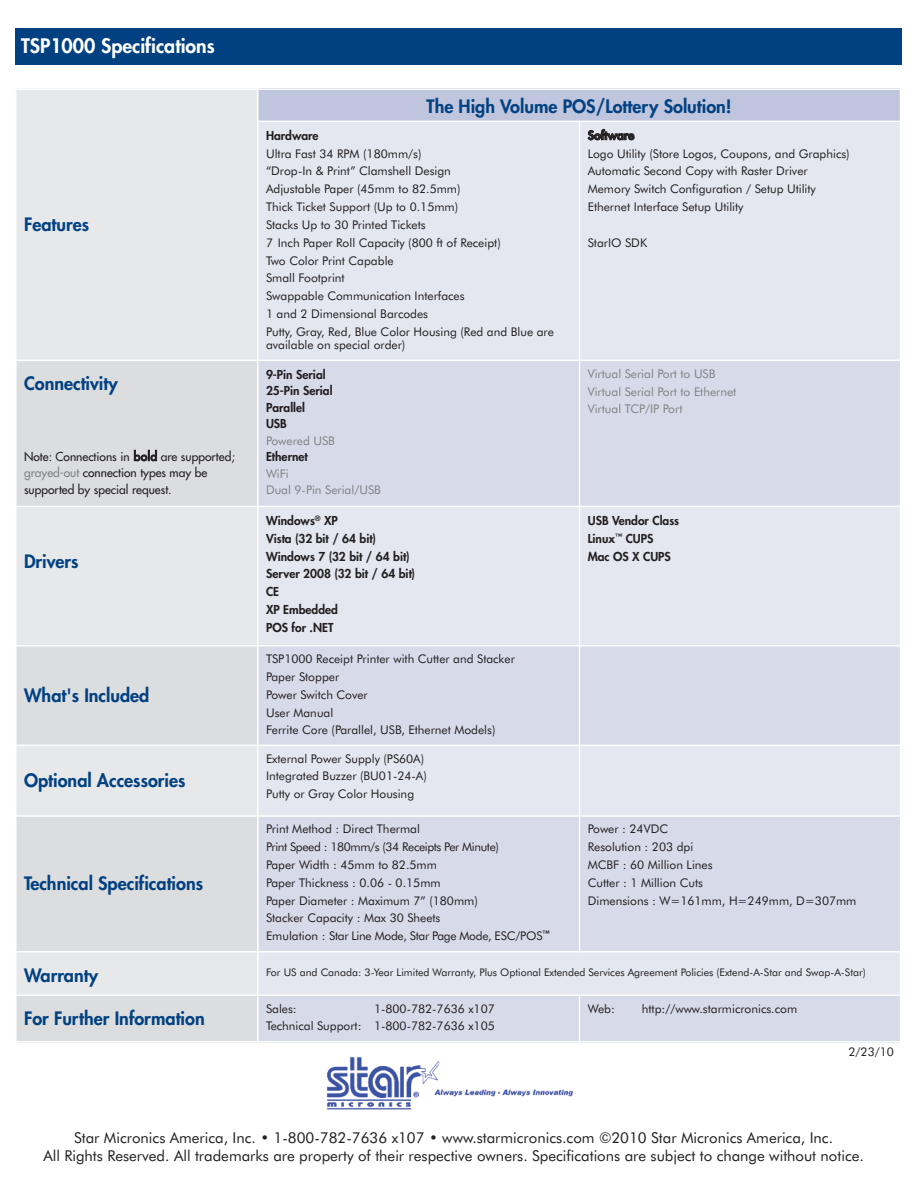
<style>
.page{position:relative;width:918px;height:1188px;background:#fff}
.page>*{position:absolute;margin:0;border:0;box-sizing:border-box;transform-origin:0 0}
.t1{font:800 19.5px "Futura";color:#fff}
.t2{font:800 18px "Futura";color:#014181}
.t3{font:15px/18px "Futura BT";color:#231f20;text-align:center}
.t4{font:12px/17.9px "Futura BT";color:#231f20}
.t5{font:800 12px/17.9px "Futura";color:#231f20}
.t6{font:12px/17.9px "Futura BT";color:#808285}
.t7{font:12px/16.4px "Futura";color:#231f20}
.t8{font:10.5px "Futura BT";color:#231f20}
.s1{color:#808285}
</style>
<div class="page">
<img style="left:326px;top:1056px;width:248px;height:54px">
<div style="left:15px;top:88px;width:243px;height:272px;background:#e7e8e9"></div>
<div style="left:258px;top:88px;width:643px;height:33px;background:#bfc5dc"></div>
<div style="left:258px;top:121px;width:322px;height:239px;background:#e4e6f0"></div>
<div style="left:580px;top:121px;width:321px;height:239px;background:#e4e6f0"></div>
<div style="left:15px;top:360px;width:243px;height:146px;background:#dcdddf"></div>
<div style="left:258px;top:360px;width:322px;height:146px;background:#d6dae9"></div>
<div style="left:580px;top:360px;width:321px;height:146px;background:#d6dae9"></div>
<div style="left:15px;top:506px;width:243px;height:140px;background:#e7e8e9"></div>
<div style="left:258px;top:506px;width:322px;height:140px;background:#e4e6f0"></div>
<div style="left:580px;top:506px;width:321px;height:140px;background:#e4e6f0"></div>
<div style="left:15px;top:646px;width:243px;height:99px;background:#dcdddf"></div>
<div style="left:258px;top:646px;width:322px;height:99px;background:#d6dae9"></div>
<div style="left:580px;top:646px;width:321px;height:99px;background:#d6dae9"></div>
<div style="left:15px;top:745px;width:243px;height:71px;background:#e7e8e9"></div>
<div style="left:258px;top:745px;width:322px;height:71px;background:#e4e6f0"></div>
<div style="left:580px;top:745px;width:321px;height:71px;background:#e4e6f0"></div>
<div style="left:15px;top:816px;width:243px;height:136px;background:#dcdddf"></div>
<div style="left:258px;top:816px;width:322px;height:136px;background:#d6dae9"></div>
<div style="left:580px;top:816px;width:321px;height:136px;background:#d6dae9"></div>
<div style="left:15px;top:952px;width:243px;height:43px;background:#e7e8e9"></div>
<div style="left:258px;top:952px;width:643px;height:43px;background:#e4e6f0"></div>
<div style="left:15px;top:995px;width:243px;height:48px;background:#dcdddf"></div>
<div style="left:258px;top:995px;width:322px;height:48px;background:#d6dae9"></div>
<div style="left:580px;top:995px;width:321px;height:48px;background:#d6dae9"></div>
<hr style="left:15px;top:88px;width:2px;height:955px;background:#fff">
<hr style="left:257px;top:88px;width:2px;height:955px;background:#fff">
<hr style="left:579px;top:121px;width:1px;height:831px;background:#fff">
<hr style="left:579px;top:994px;width:1px;height:49px;background:#fff">
<hr style="left:900px;top:88px;width:1px;height:955px;background:#fff">
<hr style="left:15px;top:88px;width:886px;height:2px;background:#fff">
<hr style="left:257px;top:121px;width:644px;height:1px;background:#fff">
<hr style="left:15px;top:360px;width:886px;height:1px;background:#fff">
<hr style="left:15px;top:506px;width:886px;height:1px;background:#fff">
<hr style="left:15px;top:645px;width:886px;height:2px;background:#fff">
<hr style="left:15px;top:745px;width:886px;height:1px;background:#fff">
<hr style="left:15px;top:815px;width:886px;height:2px;background:#fff">
<hr style="left:15px;top:951px;width:886px;height:1px;background:#fff">
<hr style="left:15px;top:994px;width:886px;height:2px;background:#fff">
<hr style="left:15px;top:1041px;width:886px;height:2px;background:#fff">
<div style="left:15px;top:28px;width:886px;height:37px;background:#014181"></div>
<h1 class="t1" style="left:21px;top:36px;width:195px">TSP1000 Specifications</h1>
<h2 class="t2" style="left:24px;top:216px;width:67px">Features</h2>
<h2 class="t2" style="left:24px;top:375px;width:95px">Connectivity</h2>
<p class="t7" style="left:24px;top:449px;width:212px">Note: Connections in bold are supported; <span class="s1">grayed-out</span> connection types may be supported by special request.</p>
<h2 class="t2" style="left:24px;top:552px;width:56px">Drivers</h2>
<h2 class="t2" style="left:24px;top:686px;width:127px">What's Included</h2>
<h2 class="t2" style="left:24px;top:771px;width:163px">Optional Accessories</h2>
<h2 class="t2" style="left:24px;top:875px;width:181px">Technical Specifications</h2>
<h2 class="t2" style="left:427px;top:97px;width:307px">The High Volume POS/Lottery Solution!</h2>
<p class="t5" style="left:266px;top:127px;width:54px">Hardware</p>
<p class="t4" style="left:266px;top:145px;width:289px">Ultra Fast 34 RPM (180mm/s)<br>“Drop-In &amp; Print” Clamshell Design<br>Adjustable Paper (45mm to 82.5mm)<br>Thick Ticket Support (Up to 0.15mm)<br>Stacks Up to 30 Printed Tickets<br>7 Inch Paper Roll Capacity (800 ft of Receipt)<br>Two Color Print Capable<br>Small Footprint<br>Swappable Communication Interfaces<br>1 and 2 Dimensional Barcodes<br>Putty, Gray, Red, Blue Color Housing (Red and Blue are</p>
<p class="t4" style="left:266px;top:337px;width:141px">available on special order)</p>
<p class="t5" style="left:266px;top:367px;width:68px;line-height:16.5px">9-Pin Serial<br>25-Pin Serial<br>Parallel<br>USB</p>
<p class="t6" style="left:266px;top:433px;width:71px">Powered USB</p>
<p class="t5" style="left:266px;top:449px;width:43px">Ethernet</p>
<p class="t6" style="left:266px;top:466px;width:116px;line-height:16.5px">WiFi<br>Dual 9-Pin Serial/USB</p>
<p class="t5" style="left:588px;top:127px;width:48px">Software</p>
<p class="t4" style="left:588px;top:145px;width:263px">Logo Utility (Store Logos, Coupons, and Graphics)<br>Automatic Second Copy with Raster Driver Memory Switch Configuration / Setup Utility Ethernet Interface Setup Utility</p>
<p class="t4" style="left:588px;top:235px;width:61px">StarIO SDK</p>
<p class="t6" style="left:588px;top:366px;width:150px">Virtual Serial Port to USB<br>Virtual Serial Port to Ethernet<br>Virtual TCP/IP Port</p>
<p class="t5" style="left:266px;top:512px;width:151px">Windows<sup>®</sup> XP<br>Vista (32 bit / 64 bit)<br>Windows 7 (32 bit / 64 bit)<br>Server 2008 (32 bit / 64 bit)<br>CE<br>XP Embedded<br>POS for .NET</p>
<p class="t5" style="left:588px;top:512px;width:93px">USB Vendor Class<br>Linux<sup>™</sup> CUPS<br>Mac OS X CUPS</p>
<p class="t4" style="left:266px;top:651px;width:250px">TSP1000 Receipt Printer with Cutter and Stacker<br>Paper Stopper<br>Power Switch Cover<br>User Manual<br>Ferrite Core (Parallel, USB, Ethernet Models)</p>
<p class="t4" style="left:266px;top:751px;width:162px">External Power Supply (PS60A)<br>Integrated Buzzer (BU01-24-A)<br>Putty or Gray Color Housing</p>
<p class="t4" style="left:266px;top:821px;width:285px">Print Method : Direct Thermal<br>Print Speed : 180mm/s (34 Receipts Per Minute)<br>Paper Width : 45mm to 82.5mm<br>Paper Thickness : 0.06 - 0.15mm<br>Paper Diameter : Maximum 7” (180mm)<br>Stacker Capacity : Max 30 Sheets<br>Emulation : Star Line Mode, Star Page Mode, ESC/POS<sup>™</sup></p>
<p class="t4" style="left:588px;top:821px;width:270px">Power : 24VDC<br>Resolution : 203 dpi<br>MCBF : 60 Million Lines<br>Cutter : 1 Million Cuts<br>Dimensions : W=161mm, H=249mm, D=307mm</p>
<h2 class="t2" style="left:24px;top:966px;width:76px">Warranty</h2>
<p class="t8" style="left:266px;top:968px;width:601px">For US and Canada: 3-Year Limited Warranty, Plus Optional Extended Services Agreement Policies (Extend-A-Star and Swap-A-Star)</p>
<h2 class="t2" style="left:24px;top:1009px;width:182px">For Further Information</h2>
<p class="t4" style="left:266px;top:1000px;width:230px;text-align:right">1-800-782-7636 x107<br>Technical Support: 1-800-782-7636 x105</p>
<p class="t4" style="left:588px;top:1000px;width:29px">Web:</p>
<p class="t4" style="left:642px;top:1000px;width:157px">http://www.starmicronics.com</p>
<p class="t4" style="left:266px;top:1000px;width:32px">Sales:</p>
<p class="t4" style="left:849px;top:1044px;width:47px">2/23/10</p>
<p class="t3" style="left:43px;top:1130px;width:822px">Star Micronics America, Inc. • 1-800-782-7636 x107 • www.starmicronics.com ©2010 Star Micronics America, Inc.<br>All Rights Reserved. All trademarks are property of their respective owners. Specifications are subject to change without notice.</p>
</div>
